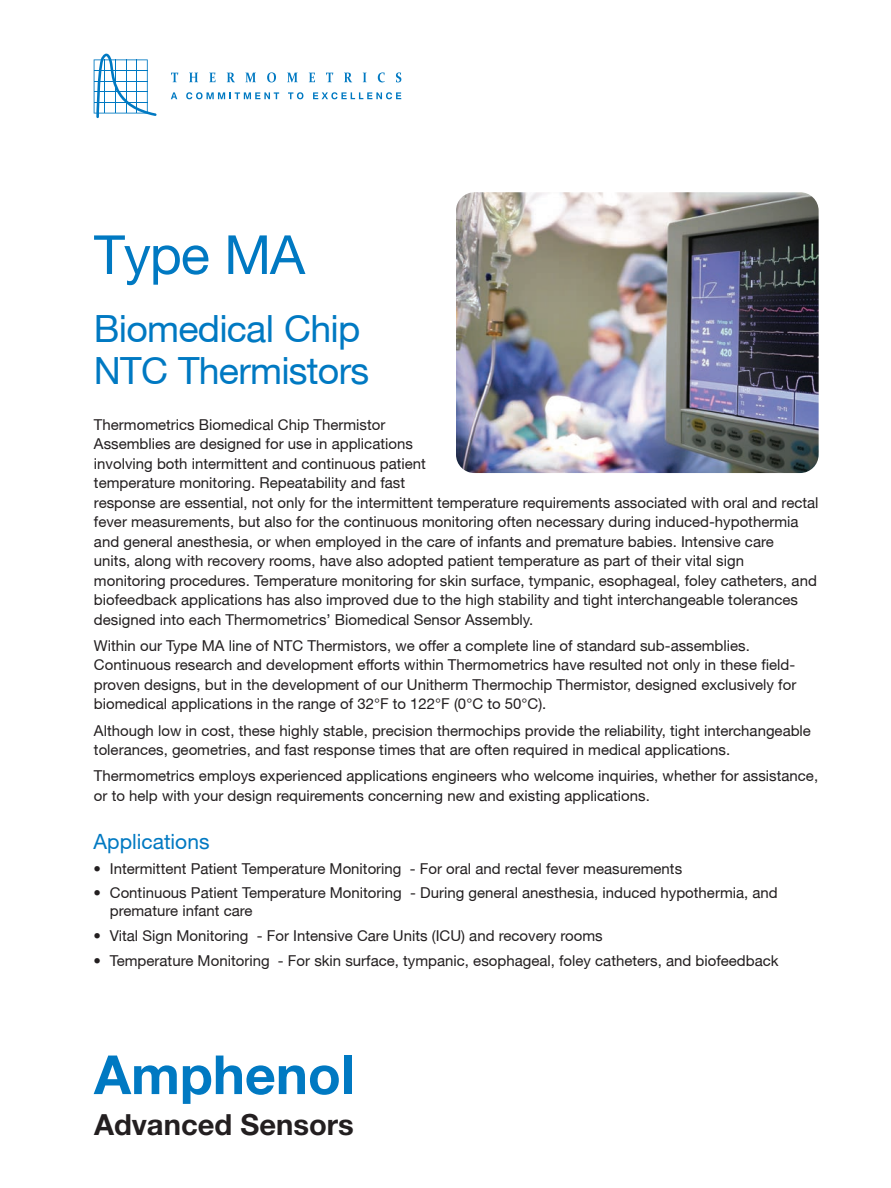
<style>
.page{position:relative;width:891px;height:1188px;background:#fff}
.page>*{position:absolute;margin:0;border:0;box-sizing:border-box;transform-origin:0 0}
.t1{font:700 54px "Helvetica Neue LT Std";color:#0079c2}
.t2{font:54px "Helvetica Neue";letter-spacing:-.02em;color:#0079c2}
.t3{font:37.5px/42px "Helvetica Neue";letter-spacing:-.02em;color:#0079c2}
.t4{font:700 29.1px "Helvetica Neue LT Std";color:#231f20}
.t5{font:21px "Helvetica Neue";color:#0079c2}
.t6{font:15px/19.5px "Helvetica Neue";color:#231f20}
</style>
<div class="page">
<svg style="left:94px;top:54px;width:63px;height:64px"></svg>
<svg style="left:171px;top:73px;width:7px;height:9px"></svg>
<svg style="left:189px;top:73px;width:9px;height:9px"></svg>
<svg style="left:209px;top:73px;width:7px;height:9px"></svg>
<svg style="left:227px;top:73px;width:8px;height:9px"></svg>
<svg style="left:245px;top:73px;width:11px;height:9px"></svg>
<svg style="left:267px;top:72px;width:9px;height:10px"></svg>
<svg style="left:287px;top:73px;width:11px;height:9px"></svg>
<svg style="left:309px;top:73px;width:6px;height:9px"></svg>
<svg style="left:326px;top:73px;width:7px;height:9px"></svg>
<svg style="left:344px;top:73px;width:8px;height:9px"></svg>
<svg style="left:363px;top:73px;width:4px;height:9px"></svg>
<svg style="left:378px;top:72px;width:7px;height:10px"></svg>
<svg style="left:396px;top:72px;width:5px;height:10px"></svg>
<svg style="left:171px;top:92px;width:6px;height:7px"></svg>
<svg style="left:186px;top:92px;width:93px;height:7px"></svg>
<svg style="left:288px;top:92px;width:15px;height:7px"></svg>
<svg style="left:313px;top:92px;width:88px;height:7px"></svg>
<img style="left:456px;top:192px;width:363px;height:281px">
<h1 class="t2" style="left:94px;top:223px;width:213px">Type MA</h1>
<h2 class="t3" style="left:94px;top:307px;width:277px">Biomedical Chip<br>NTC Thermistors</h2>
<p class="t6" style="left:94px;top:414px;width:726px">Thermometrics Biomedical Chip Thermistor<br>Assemblies are designed for use in applications<br>involving both intermittent and continuous patient<br>temperature monitoring. Repeatability and fast<br>response are essential, not only for the intermittent temperature requirements associated with oral and rectal fever measurements, but also for the continuous monitoring often necessary during induced-hypothermia and general anesthesia, or when employed in the care of infants and premature babies. Intensive care<br>units, along with recovery rooms, have also adopted patient temperature as part of their vital sign monitoring procedures. Temperature monitoring for skin surface, tympanic, esophageal, foley catheters, and biofeedback applications has also improved due to the high stability and tight interchangeable tolerances designed into each Thermometrics’ Biomedical Sensor Assembly.</p>
<p class="t6" style="left:94px;top:636px;width:704px">Within our Type MA line of NTC Thermistors, we offer a complete line of standard sub-assemblies.<br>Continuous research and development efforts within Thermometrics have resulted not only in these field&shy;proven designs, but in the development of our Unitherm Thermochip Thermistor, designed exclusively for biomedical applications in the range of 32°F to 122°F (0°C to 50°C).</p>
<p class="t6" style="left:94px;top:720px;width:719px">Although low in cost, these highly stable, precision thermochips provide the reliability, tight interchangeable tolerances, geometries, and fast response times that are often required in medical applications.</p>
<p class="t6" style="left:94px;top:766px;width:726px">Thermometrics employs experienced applications engineers who welcome inquiries, whether for assistance, or to help with your design requirements concerning new and existing applications.</p>
<h3 class="t5" style="left:94px;top:829px;width:117px">Applications</h3>
<p class="t6" style="left:94px;top:858px;width:590px">• Intermittent Patient Temperature Monitoring - For oral and rectal fever measurements</p>
<p class="t6" style="left:110px;top:884px;width:669px;line-height:18px;text-indent:-16px">• Continuous Patient Temperature Monitoring - During general anesthesia, induced hypothermia, and premature infant care</p>
<p class="t6" style="left:94px;top:926px;width:511px">• Vital Sign Monitoring - For Intensive Care Units (ICU) and recovery rooms</p>
<p class="t6" style="left:94px;top:950px;width:686px">• Temperature Monitoring - For skin surface, tympanic, esophageal, foley catheters, and biofeedback</p>
<h1 class="t1" style="left:94px;top:1041px;width:262px">Amphenol</h1>
<h3 class="t4" style="left:94px;top:1107px;width:261px">Advanced Sensors</h3>
</div>
